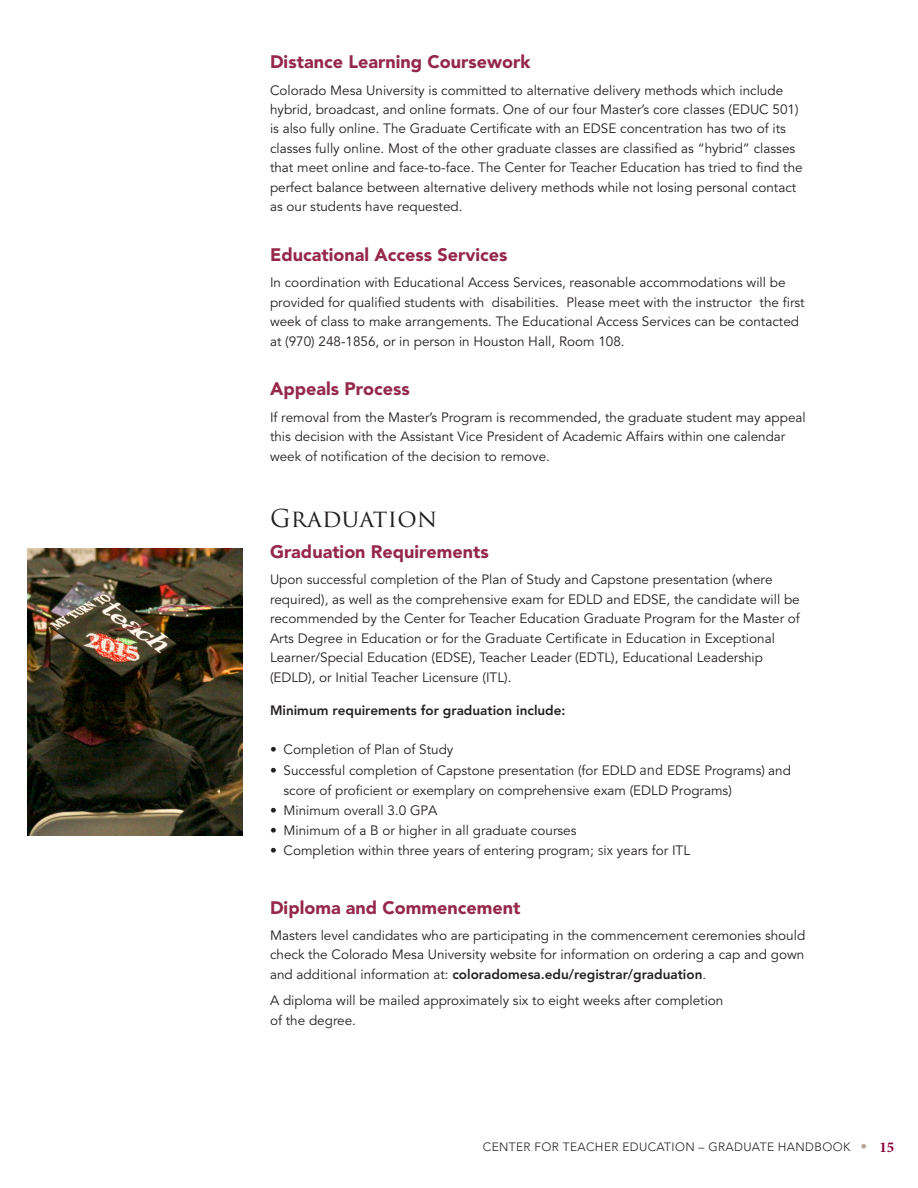
<style>
.page{position:relative;width:918px;height:1188px;background:#fff}
.page>*{position:absolute;margin:0;border:0;box-sizing:border-box;transform-origin:0 0}
.Body_Copy_Heavy{font:24px "Trajan Pro 3";letter-spacing:.01em;color:#231f20}
.Body_Copy_Heavy-2{font:900 18px "Avenir";color:#95284b}
.Section_headers{font:900 18px "Avenir";color:#95284b}
.Body_Copy_Heavy-3{font:13.5px/19.5px "Avenir";color:#231f20}
.Body_copy{font:13.5px/19.5px "Avenir";color:#231f20;text-align:justify}
.Body_Copy__bulleted{font:13.5px/20px "Avenir";color:#231f20}
.Body_Copy_Heavy-4{font:800 13.5px "Avenir";color:#231f20}
.t1{font:300 12px "Avenir";letter-spacing:.03em;color:#231f20}
.s1{font-family:"Calibri";font-weight:300;font-size:15.75px}
.s2{font-family:"Calibri";font-weight:300;font-size:15px}
.s3{font-weight:800}
.s4{font-size:13.5px;color:#b5a899}
.s5{font-family:"Minion Pro";font-weight:700;font-size:15px;color:#860037}
</style>
<div class="page">
<img style="left:27px;top:549px;width:216px;height:287px">
<p class="Body_Copy_Heavy-2" style="left:270px;top:51px;width:262px">Distance Learning Coursework</p>
<p class="Body_Copy_Heavy-3" style="left:270px;top:80px;width:534px">Colorado Mesa University is committed to alternative delivery methods which include hybrid, broadcast, and online formats. One of our four Master’s core classes (EDUC 501) is also fully online. The Graduate Certificate with an EDSE concentration has two of its classes fully online. Most of the other graduate classes are classified as “hybrid” classes that meet online and face-to-face. The Center for Teacher Education has tried to find the perfect balance between alternative delivery methods while not losing personal contact as our students have requested.</p>
<p class="Body_Copy_Heavy-2" style="left:270px;top:244px;width:239px">Educational Access Services</p>
<p class="Body_Copy_Heavy-3" style="left:270px;top:273px;width:536px">In coordination with Educational Access Services, reasonable accommodations will be provided for qualified students with disabilities. Please meet with the instructor the first week of class to make arrangements. The Educational Access Services can be contacted at (970) 248-1856, or in person in Houston Hall, Room 108.</p>
<p class="Body_Copy_Heavy-2" style="left:270px;top:378px;width:141px">Appeals Process</p>
<p class="Body_Copy_Heavy-3" style="left:270px;top:407px;width:537px">If removal from the Master’s Program is recommended, the graduate student may appeal this decision with the Assistant Vice President of Academic Affairs within one calendar week of notification of the decision to remove.</p>
<p class="Body_Copy_Heavy" style="left:270px;top:501px;width:169px">GRADUATION</p>
<p class="Body_Copy_Heavy-2" style="left:270px;top:541px;width:220px">Graduation Requirements</p>
<p class="Body_Copy_Heavy-3" style="left:270px;top:570px;width:531px">Upon successful completion of the Plan of Study and Capstone presentation (where required), as well as the comprehensive exam for EDLD and EDSE, the candidate will be recommended by the Center for Teacher Education Graduate Program for the Master of Arts Degree in Education or for the Graduate Certificate in Education in Exceptional Learner/Special Education (EDSE), Teacher Leader (EDTL), Educational Leadership (EDLD), or Initial Teacher Licensure (ITL).</p>
<p class="Body_Copy_Heavy-4" style="left:270px;top:702px;width:297px">Minimum requirements for graduation include:</p>
<p class="Body_Copy__bulleted" style="left:270px;top:740px;width:185px">• Completion of Plan of Study</p>
<p class="Body_Copy__bulleted" style="left:284px;top:761px;width:509px;text-indent:-14px">• Successful completion of Capstone presentation (for EDLD <span class="s1">and</span> EDSE Programs) and score of proficient or exemplary on comprehensive exam (EDLD Programs)</p>
<p class="Body_Copy__bulleted" style="left:270px;top:801px;width:169px">• Minimum overall 3.0 GPA</p>
<p class="Body_Copy__bulleted" style="left:270px;top:820px;width:308px">• Minimum of a B or higher in all graduate courses</p>
<p class="Body_Copy__bulleted" style="left:270px;top:841px;width:422px">• Completion within three years of entering program; <span class="s2">six</span> years for ITL</p>
<p class="Section_headers" style="left:270px;top:896px;width:252px">Diploma and Commencement</p>
<p class="Body_copy" style="left:270px;top:926px;width:537px">Masters level candidates who are participating in the commencement ceremonies should check the Colorado Mesa University website for information on ordering a cap and gown and additional information at: <span class="s3">coloradomesa.edu/registrar/graduation</span>.</p>
<p class="Body_copy" style="left:270px;top:991px;width:455px">A diploma will be mailed approximately six to eight weeks after completion of the degree.</p>
<p class="t1" style="left:483px;top:1140px;width:413px">CENTER FOR TEACHER EDUCATION – GRADUATE HANDBOOK <span class="s4">•</span> <span class="s5">15</span></p>
</div>
